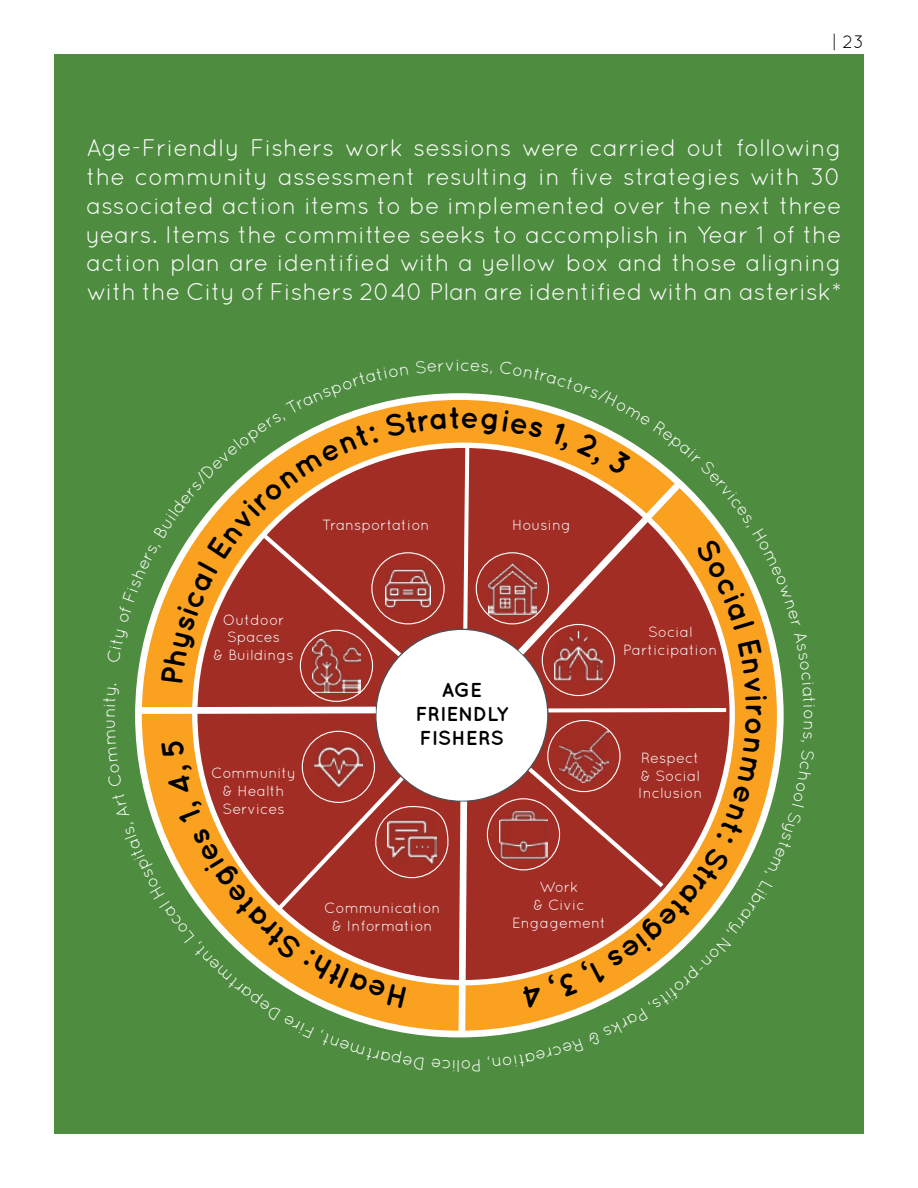
<style>
.page{position:relative;width:918px;height:1188px;background:#fff}
.page>*{position:absolute;margin:0;border:0;box-sizing:border-box;transform-origin:0 0}
.t1{font:700 30.9px "Quicksand";color:#000}
.t2{font:24px/28.8px "Quicksand";color:#fff;text-align:justify}
.t3{font:700 20.1px/24.2px "Quicksand";color:#000;text-align:center}
.t4{font:18px "Quicksand";color:#000}
.t5{font:17.4px "Quicksand";color:#fff}
.t6{font:14.7px/17.7px "Quicksand";color:#fff;text-align:center}
</style>
<div class="page">
<div style="left:54px;top:54px;width:810px;height:1080px;background:#4e8c40"></div>
<svg style="left:135px;top:393px;width:649px;height:645px"></svg>
<p class="t4" style="left:832px;top:32px;width:34px">| 23</p>
<p class="t2" style="left:87px;top:133px;width:757px">Age-Friendly Fishers work sessions were carried out following the community assessment resulting in five strategies with 30 associated action items to be implemented over the next three years. Items the committee seeks to accomplish in Year 1 of the action plan are identified with a yellow box and those aligning with the City of Fishers 2040 Plan are identified with an asterisk*</p>
<p class="t5" style="left:455px;top:355px;width:7px">i</p>
<p class="t5" style="left:99px;top:718px;width:12px;rotate:-90deg">n</p>
<p class="t6" style="left:322px;top:515px;width:109px">Transportation</p>
<p class="t6" style="left:512px;top:515px;width:60px">Housing</p>
<p class="t6" style="left:214px;top:611px;width:82px">Outdoor<br>Spaces<br>&amp; Buildings</p>
<p class="t6" style="left:211px;top:764px;width:87px">Community &amp; Health<br>Services</p>
<p class="t3" style="left:415px;top:677px;width:94px">AGE<br>FRIENDLY<br>FISHERS</p>
<p class="t6" style="left:623px;top:623px;width:96px">Social<br>Participation</p>
<p class="t6" style="left:638px;top:749px;width:66px;text-align:left">Respect &amp; Social<br>Inclusion</p>
<p class="t1" style="left:775px;top:703px;width:15px;rotate:90deg">r</p>
<p class="t6" style="left:324px;top:899px;width:118px">Communication &amp; Information</p>
<p class="t6" style="left:512px;top:878px;width:95px">Work<br>&amp; Civic<br>Engagement</p>
<p class="t5" style="left:820px;top:709px;width:13px;rotate:90deg">o</p>
<p class="t5" style="left:460px;top:1076px;width:6px;rotate:-180deg">l</p>
</div>
